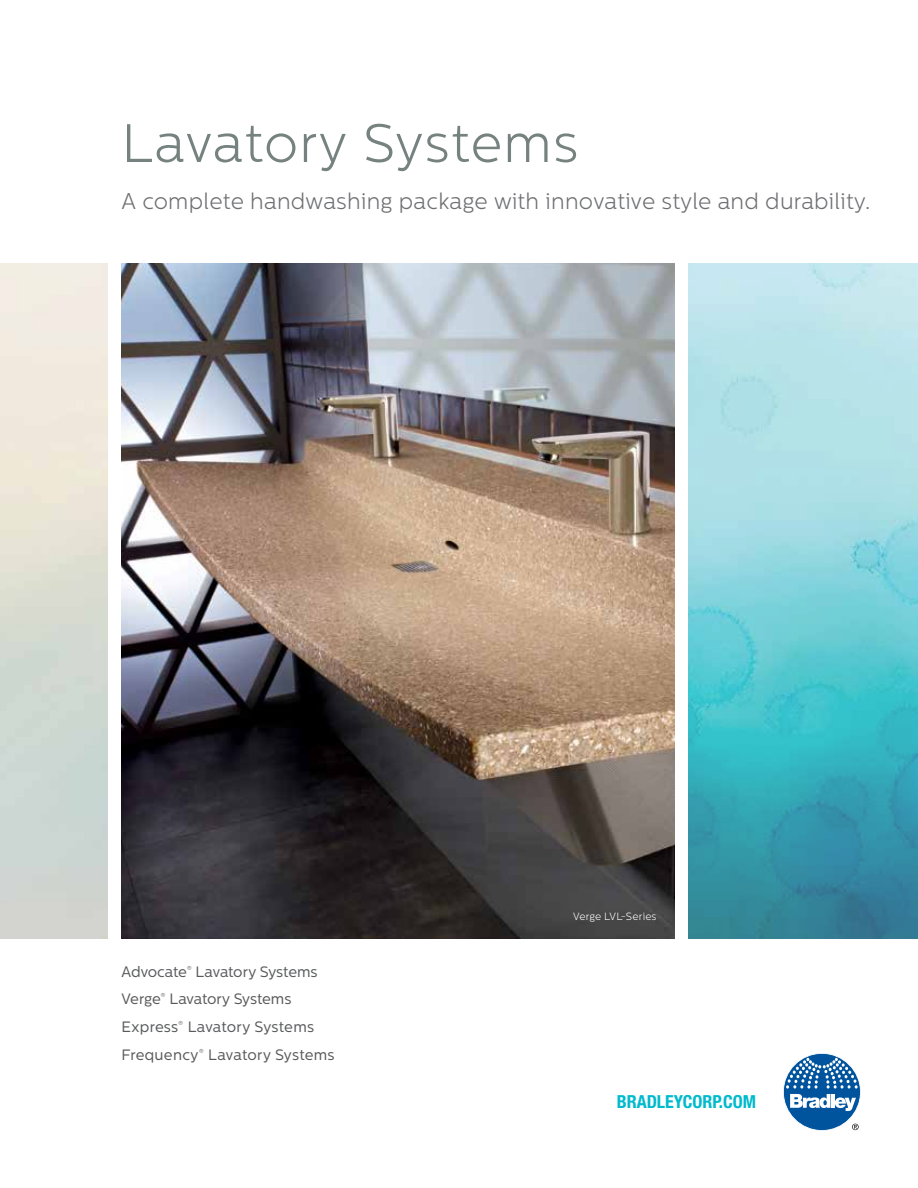
<style>
.page{position:relative;width:918px;height:1188px;background:#fff}
.page>*{position:absolute;margin:0;border:0;box-sizing:border-box;transform-origin:0 0}
.t1{font:300 54px "Centrale Sans";letter-spacing:.02em;color:#76827f}
.t2{font:300 22.5px "Centrale Sans";letter-spacing:.01em;color:#6d6e71}
.t3{font:700 condensed 18px "Helvetica Neue";letter-spacing:-.005em;color:#00bacd}
.t4{font:15px/27.8px "Centrale Sans";color:#58595b}
.t5{font:300 10.5px "Centrale Sans";letter-spacing:.015em;color:#fff}
</style>
<div class="page">
<img style="left:122px;top:263px;width:553px;height:675px">
<img style="left:688px;top:263px;width:230px;height:675px">
<svg style="left:783px;top:1053px;width:78px;height:78px"></svg>
<h1 class="t1" style="left:122px;top:113px;width:459px">Lavatory Systems</h1>
<h2 class="t2" style="left:122px;top:188px;width:750px">A complete handwashing package with innovative style and durability.</h2>
<p class="t4" style="left:121px;top:957px;width:215px">Advocate<sup>®</sup> Lavatory Systems<br>Verge<sup>®</sup> Lavatory Systems<br>Express<sup>®</sup> Lavatory Systems<br>Frequency<sup>®</sup> Lavatory Systems</p>
<p class="t5" style="left:573px;top:910px;width:85px">Verge LVL-Series</p>
<p class="t3" style="left:617px;top:1091px;width:141px">BRADLEYCORP.COM</p>
</div>
